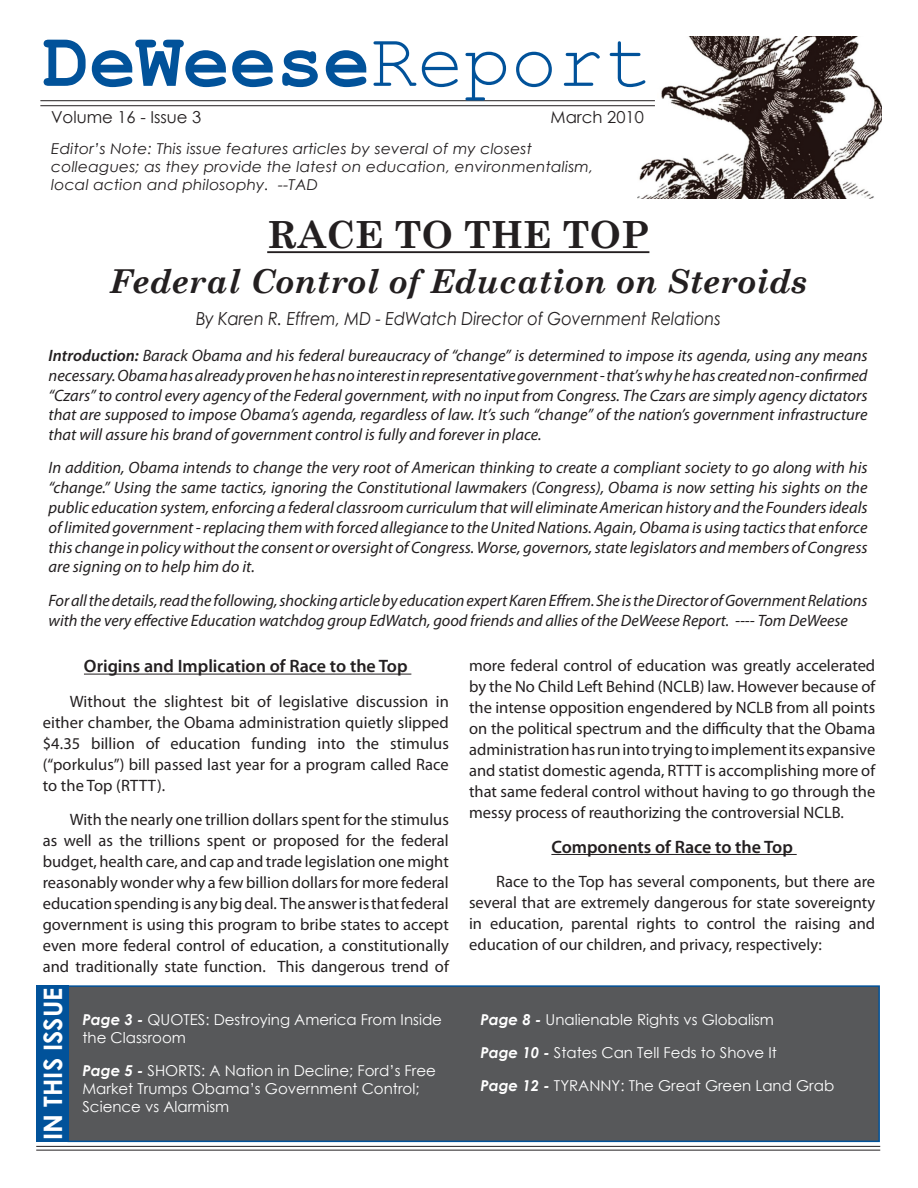
<style>
.page{position:relative;width:918px;height:1188px;background:#fff}
.page>*{position:absolute;margin:0;border:0;box-sizing:border-box;transform-origin:0 0}
.t1{font:700 78px "Courier New";color:#01529a}
.t2{font:700 37.5px "Century Schoolbook";color:#231f20}
.t3{font:italic 700 33px "Century Schoolbook";color:#231f20}
.t4{font:700 25.5px "Century Gothic";color:#fff}
.t5{font:600 18px "Myriad Pro";color:#231f20}
.t6{font:italic 18px "Century Gothic";letter-spacing:-.005em;color:#231f20;scale:.9 1}
.t7{font:italic 16.5px/19.8px "Myriad Pro";letter-spacing:-.005em;color:#231f20;text-align:justify}
.t8{font:16.5px/21px "Myriad Pro";color:#231f20;text-align:justify}
.t9{font:16.5px "Century Gothic";color:#231f20}
.t10{font:15px/18px "Century Gothic";color:#fff}
.t11{font:italic 15px/18px "Century Gothic";letter-spacing:.01em;color:#231f20}
.t12{font:italic 700 15px "Century Gothic";color:#fff}
.s1{font-weight:400}
.s2{font-weight:600}
.s3{font-weight:700;font-style:italic}
.s4{font-weight:400;font-style:normal}
</style>
<div class="page">
<hr style="left:84px;top:674px;width:327px;height:1px;background:#231f20">
<hr style="left:551px;top:854px;width:246px;height:1px;background:#231f20">
<hr style="left:267px;top:251px;width:382px;height:2px;background:#231f20">
<div style="left:68px;top:986px;width:811px;height:155px;background:#57585a"></div>
<div style="left:68px;top:985px;width:812px;height:157px;border:2px solid #01529a"></div>
<div style="left:36px;top:985px;width:33px;height:157px;background:#01529a"></div>
<hr style="left:37px;top:1146px;width:843px;height:1px;background:#231f20">
<hr style="left:37px;top:1150px;width:843px;height:1px;background:#231f20">
<hr style="left:41px;top:100px;width:613px;height:1px;background:#231f20">
<hr style="left:41px;top:105px;width:613px;height:1px;background:#231f20">
<img style="left:637px;top:36px;width:245px;height:162px">
<h1 class="t1" style="left:43px;top:13px;width:610px">DeWeese<span class="s1">Report</span></h1>
<p class="t9" style="left:51px;top:105px;width:152px">Volume 16 - Issue 3</p>
<p class="t9" style="left:551px;top:105px;width:95px">March 2010</p>
<p class="t11" style="left:51px;top:139px;width:544px">Editor’s Note: This issue features articles by several of my closest colleagues; as they provide the latest on education, environmentalism, local action and philosophy. --TAD</p>
<h2 class="t2" style="left:267px;top:206px;width:384px">RACE TO THE TOP</h2>
<h3 class="t3" style="left:109px;top:256px;width:699px">Federal Control of Education on Steroids</h3>
<p class="t6" style="left:196px;top:306px;width:584px">By Karen R. Effrem, MD - EdWatch Director of Government Relations</p>
<p class="t7" style="left:49px;top:345px;width:821px"><span class="s2">Introduction:</span> Barack Obama and his federal bureaucracy of “change” is determined to impose its agenda, using any means necessary. Obama has already proven he has no interest in representative government - that’s why he has created non-confirmed “Czars” to control every agency of the Federal government, with no input from Congress. The Czars are simply agency dictators that are supposed to impose Obama’s agenda, regardless of law. It’s such “change” of the nation’s government infrastructure that will assure his brand of government control is fully and forever in place.</p>
<p class="t7" style="left:49px;top:458px;width:821px">In addition, Obama intends to change the very root of American thinking to create a compliant society to go along with his “change.” Using the same tactics, ignoring the Constitutional lawmakers (Congress), Obama is now setting his sights on the public education system, enforcing a federal classroom curriculum that will eliminate American history and the Founders ideals of limited government - replacing them with forced allegiance to the United Nations. Again, Obama is using tactics that enforce this change in policy without the consent or oversight of Congress. Worse, governors, state legislators and members of Congress are signing on to help him do it.</p>
<p class="t7" style="left:49px;top:590px;width:820px">For all the details, read the following, shocking article by education expert Karen Effrem. She is the Director of Government Relations with the very effective Education watchdog group EdWatch, good friends and allies of the DeWeese Report. ---- Tom DeWeese</p>
<p class="t5" style="left:84px;top:655px;width:325px">Origins and Implication of Race to the Top</p>
<p class="t8" style="left:43px;top:691px;width:408px;text-indent:27px">Without the slightest bit of legislative discussion in either chamber, the Obama administration quietly slipped $4.35 billion of education funding into the stimulus (“porkulus”) bill passed last year for a program called Race to the Top (RTTT).</p>
<p class="t8" style="left:43px;top:809px;width:408px;text-indent:27px">With the nearly one trillion dollars spent for the stimulus as well as the trillions spent or proposed for the federal budget, health care, and cap and trade legislation one might reasonably wonder why a few billion dollars for more federal education spending is any big deal. The answer is that federal government is using this program to bribe states to accept even more federal control of education, a constitutionally and traditionally state function. This dangerous trend of</p>
<h3 class="t4" style="left:34px;top:1140px;width:153px;rotate:-90deg">In this Issue</h3>
<p class="t10" style="left:83px;top:1010px;width:361px"><span class="s3">Page 3 -</span> quotes: Destroying America From Inside the Classroom</p>
<p class="t10" style="left:82px;top:1061px;width:355px"><span class="s3">Page 5 -</span> shorts: A Nation in Decline; Ford’s Free<br>Market Trumps Obama’s Government Control;<br>Science vs Alarmism</p>
<p class="t8" style="left:469px;top:655px;width:408px">more federal control of education was greatly accelerated by the No Child Left Behind (NCLB) law. However because of the intense opposition engendered by NCLB from all points on the political spectrum and the difficulty that the Obama administration has run into trying to implement its expansive and statist domestic agenda, RTTT is accomplishing more of that same federal control without having to go through the messy process of reauthorizing the controversial NCLB.</p>
<p class="t5" style="left:551px;top:835px;width:243px">Components of Race to the Top</p>
<p class="t8" style="left:469px;top:871px;width:408px;text-indent:27px">Race to the Top has several components, but there are several that are extremely dangerous for state sovereignty in education, parental rights to control the raising and education of our children, and privacy, respectively:</p>
<p class="t10" style="left:480px;top:1010px;width:295px"><span class="s3">Page 8 -</span> U nalienable Rights vs Globalism</p>
<p class="t10" style="left:480px;top:1043px;width:298px"><span class="s3">Page 10 -</span> States Can Tell Feds to Shove It</p>
<p class="t12" style="left:480px;top:1074px;width:110px">Page 12 - <span class="s4">Tyrann</span></p>
<p class="t10" style="left:612px;top:1076px;width:224px">y: The Great Green Land Grab</p>
</div>
